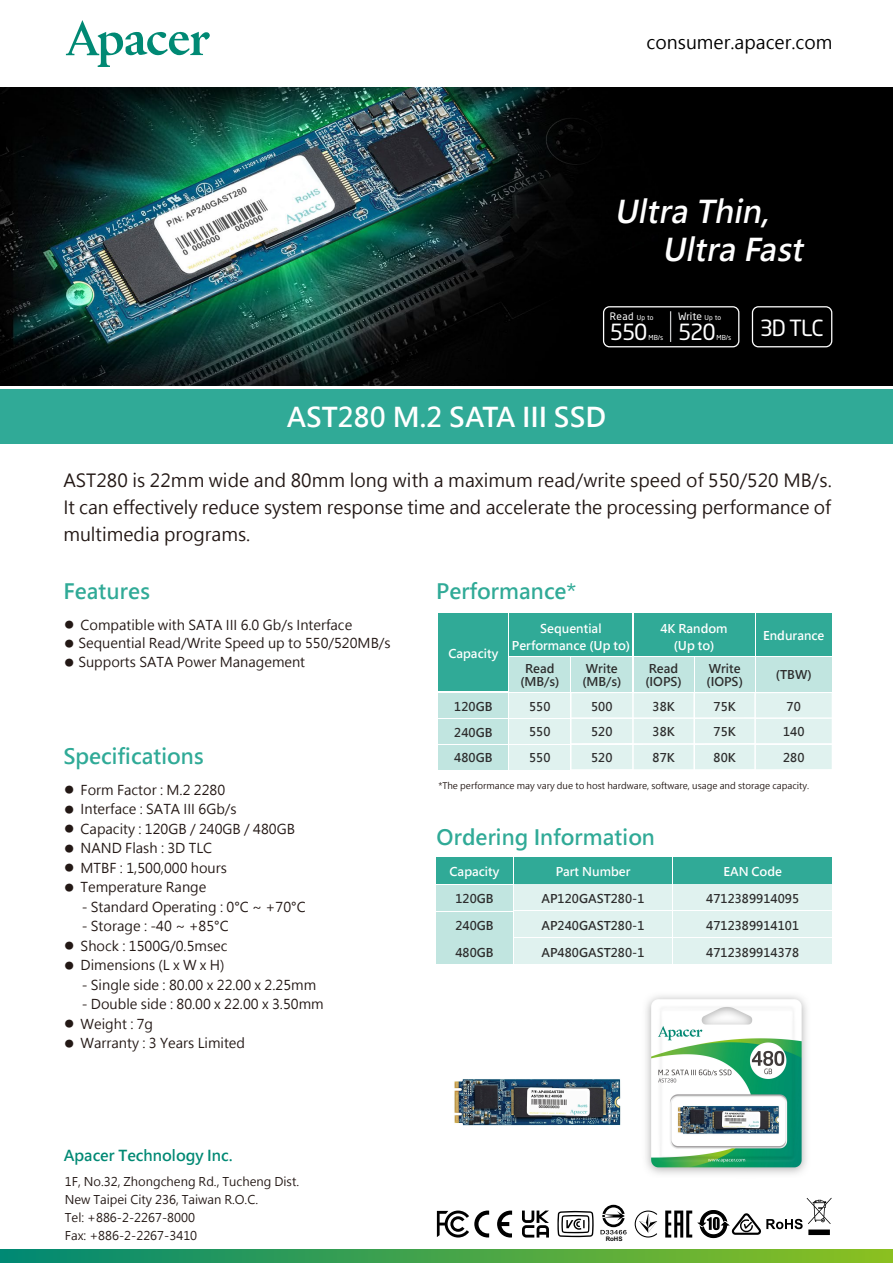
<style>
.page{position:relative;width:893px;height:1263px;background:#fff}
.page>*{position:absolute;margin:0;border:0;box-sizing:border-box;transform-origin:0 0}
.t1{font:italic 700 31.05px/37.2px "Microsoft Jheng Hei";color:#fff}
.t2{font:700 27px "Microsoft Jheng Hei";color:#fff}
.t3{font:22.05px "Neo Sans Std";letter-spacing:-.05em;color:#fff}
.t4{font:700 21px "Microsoft Jheng Hei";color:#30aa97}
.t5{font:18px/27px "Microsoft Jheng Hei";letter-spacing:-.005em;color:#231815;text-align:justify}
.t6{font:18px "Microsoft Jheng Hei";color:#000}
.t7{font:700 15px "Microsoft Jheng Hei";color:#008974}
.t8{font:13.5px "Microsoft Jheng Hei";color:#231815}
.t9{font:700 12px/13.5px "Microsoft Jheng Hei";color:#2d2d2d}
.t10{font:12px/18px "Microsoft Jheng Hei";color:#231815}
.t11{font:700 12px/16.5px "Microsoft Jheng Hei";color:#fff;text-align:center}
.t12{font:10.2px "Neo Sans";color:#fff}
.t13{font:9px "Microsoft Jheng Hei";color:#231815}
.t14{font:6.75px "Neo Sans";color:#fff}
.t15{font:700 6.15px "Arial";color:#000}
.s1{font-size:6.75px}
.s2{font-family:"Adobe Ming Std";font-weight:300;font-size:9px}
</style>
<div class="page">
<div style="left:0;top:389px;width:893px;height:55px;background:#30aa97"></div>
<svg style="left:66px;top:20px;width:144px;height:47px"></svg>
<svg style="left:0;top:1249px;width:893px;height:14px;background:#45a449"></svg>
<div style="left:0;top:87px;width:893px;height:299px;background:#000"></div>
<img style="left:0;top:87px;width:833px;height:299px">
<div style="left:436px;top:857px;width:77px;height:26px;background:#30aa97"></div>
<div style="left:436px;top:885px;width:77px;height:25px;background:#c1e5e0"></div>
<div style="left:514px;top:885px;width:158px;height:25px;background:#e0f2ef"></div>
<div style="left:514px;top:912px;width:158px;height:25px;background:#e0f2ef"></div>
<div style="left:514px;top:938px;width:158px;height:26px;background:#e0f2ef"></div>
<div style="left:674px;top:885px;width:158px;height:25px;background:#e0f2ef"></div>
<div style="left:674px;top:912px;width:158px;height:25px;background:#e0f2ef"></div>
<div style="left:674px;top:938px;width:158px;height:26px;background:#e0f2ef"></div>
<div style="left:436px;top:912px;width:77px;height:25px;background:#c1e5e0"></div>
<div style="left:436px;top:938px;width:77px;height:26px;background:#c1e5e0"></div>
<div style="left:514px;top:857px;width:158px;height:26px;background:#30aa97"></div>
<div style="left:674px;top:857px;width:158px;height:26px;background:#30aa97"></div>
<svg style="left:522px;top:1210px;width:27px;height:27px"></svg>
<svg style="left:497px;top:1210px;width:15px;height:27px"></svg>
<svg style="left:437px;top:1210px;width:52px;height:27px"></svg>
<svg style="left:557px;top:1211px;width:37px;height:26px"></svg>
<svg style="left:600px;top:1205px;width:27px;height:29px"></svg>
<svg style="left:635px;top:1210px;width:22px;height:27px"></svg>
<svg style="left:665px;top:1198px;width:167px;height:40px"></svg>
<hr style="left:670px;top:311px;width:1px;height:31px;background:#c8c9ca">
<div style="left:603px;top:306px;width:136px;height:41px;border:1px solid #fff;border-radius:6px"></div>
<div style="left:752px;top:306px;width:80px;height:41px;border:1px solid #fff;border-radius:6px"></div>
<div style="left:438px;top:613px;width:70px;height:78px;background:#30aa97"></div>
<div style="left:438px;top:693px;width:70px;height:24px;background:#c1e5e0"></div>
<div style="left:510px;top:693px;width:60px;height:24px;background:#e0f2ef"></div>
<div style="left:571px;top:693px;width:61px;height:24px;background:#e0f2ef"></div>
<div style="left:510px;top:719px;width:60px;height:24px;background:#e0f2ef"></div>
<div style="left:571px;top:719px;width:61px;height:24px;background:#e0f2ef"></div>
<div style="left:510px;top:745px;width:60px;height:24px;background:#e0f2ef"></div>
<div style="left:571px;top:745px;width:61px;height:24px;background:#e0f2ef"></div>
<div style="left:634px;top:693px;width:59px;height:24px;background:#e0f2ef"></div>
<div style="left:695px;top:693px;width:59px;height:24px;background:#e0f2ef"></div>
<div style="left:634px;top:719px;width:59px;height:24px;background:#e0f2ef"></div>
<div style="left:695px;top:719px;width:59px;height:24px;background:#e0f2ef"></div>
<div style="left:634px;top:745px;width:59px;height:24px;background:#e0f2ef"></div>
<div style="left:695px;top:745px;width:59px;height:24px;background:#e0f2ef"></div>
<div style="left:756px;top:693px;width:76px;height:24px;background:#e0f2ef"></div>
<div style="left:756px;top:719px;width:76px;height:24px;background:#e0f2ef"></div>
<div style="left:756px;top:745px;width:76px;height:24px;background:#e0f2ef"></div>
<div style="left:438px;top:719px;width:70px;height:24px;background:#c1e5e0"></div>
<div style="left:438px;top:745px;width:70px;height:24px;background:#c1e5e0"></div>
<div style="left:634px;top:657px;width:59px;height:34px;background:#c1e5e0"></div>
<div style="left:695px;top:657px;width:59px;height:34px;background:#c1e5e0"></div>
<div style="left:756px;top:657px;width:76px;height:34px;background:#c1e5e0"></div>
<div style="left:510px;top:657px;width:60px;height:34px;background:#c1e5e0"></div>
<div style="left:571px;top:657px;width:61px;height:34px;background:#c1e5e0"></div>
<div style="left:756px;top:613px;width:76px;height:42px;background:#30aa97"></div>
<div style="left:510px;top:613px;width:122px;height:42px;background:#30aa97"></div>
<div style="left:634px;top:613px;width:120px;height:42px;background:#30aa97"></div>
<img style="left:454px;top:1079px;width:167px;height:47px">
<img style="left:646px;top:995px;width:161px;height:179px">
<h3 class="t6" style="left:646px;top:32px;width:188px">consumer.apacer.com</h3>
<h1 class="t1" style="left:662px;top:193px;width:149px;text-indent:-48px">Ultra Thin,<br>Ultra Fast</h1>
<p class="t12" style="left:610px;top:311px;width:45px">Read <span class="s1">Up to</span></p>
<h3 class="t3" style="left:610px;top:319px;width:39px">550</h3>
<p class="t14" style="left:648px;top:334px;width:16px">MB/s</p>
<p class="t12" style="left:678px;top:311px;width:45px">Write <span class="s1">Up to</span></p>
<h3 class="t3" style="left:678px;top:319px;width:39px">520</h3>
<p class="t14" style="left:716px;top:334px;width:16px">MB/s</p>
<h2 class="t2" style="left:287px;top:401px;width:321px">AST280 M.2 SATA III SSD</h2>
<h3 class="t3" style="left:760px;top:314px;width:65px">3D TLC</h3>
<h3 class="t5" style="left:63px;top:467px;width:770px">AST280 is 22mm wide and 80mm long with a maximum read/write speed of 550/520 MB/s.<br>It can effectively reduce system response time and accelerate the processing performance of multimedia programs.</h3>
<h3 class="t4" style="left:63px;top:578px;width:88px">Features</h3>
<h3 class="t4" style="left:436px;top:578px;width:142px">Performance*</h3>
<p class="t8" style="left:65px;top:616px;width:289px"><span class="s2">●</span> Compatible with SATA III 6.0 Gb/s Interface</p>
<p class="t8" style="left:65px;top:635px;width:327px"><span class="s2">●</span> Sequential Read/Write Speed up to 550/520MB/s</p>
<p class="t8" style="left:65px;top:654px;width:242px"><span class="s2">●</span> Supports SATA Power Management</p>
<h3 class="t4" style="left:63px;top:743px;width:142px">Specifications</h3>
<p class="t8" style="left:65px;top:781px;width:162px"><span class="s2">●</span> Form Factor : M.2 2280</p>
<p class="t8" style="left:65px;top:801px;width:173px"><span class="s2">●</span> Interface : SATA III 6Gb/s</p>
<p class="t8" style="left:65px;top:820px;width:232px"><span class="s2">●</span> Capacity : 120GB / 240GB / 480GB</p>
<p class="t8" style="left:65px;top:840px;width:149px"><span class="s2">●</span> NAND Flash : 3D TLC</p>
<p class="t8" style="left:65px;top:859px;width:164px"><span class="s2">●</span> MTBF : 1,500,000 hours</p>
<p class="t8" style="left:65px;top:879px;width:143px"><span class="s2">●</span> Temperature Range</p>
<p class="t8" style="left:82px;top:898px;width:226px">- Standard Operating : 0°C ~ +70°C</p>
<p class="t8" style="left:82px;top:918px;width:149px">- Storage : -40 ~ +85°C</p>
<p class="t8" style="left:65px;top:937px;width:164px"><span class="s2">●</span> Shock : 1500G/0.5msec</p>
<p class="t8" style="left:65px;top:957px;width:161px"><span class="s2">●</span> Dimensions (L x W x H)</p>
<p class="t8" style="left:82px;top:976px;width:236px">- Single side : 80.00 x 22.00 x 2.25mm</p>
<p class="t8" style="left:82px;top:996px;width:243px">- Double side : 80.00 x 22.00 x 3.50mm</p>
<p class="t8" style="left:65px;top:1015px;width:90px"><span class="s2">●</span> Weight : 7g</p>
<p class="t8" style="left:65px;top:1035px;width:182px"><span class="s2">●</span> Warranty : 3 Years Limited</p>
<p class="t7" style="left:64px;top:1146px;width:170px">Apacer Technology Inc.</p>
<p class="t10" style="left:65px;top:1172px;width:236px">1F, No.32, Zhongcheng Rd., Tucheng Dist.<br>New Taipei City 236, Taiwan R.O.C.<br>Tel: +886-2-2267-8000<br>Fax: +886-2-2267-3410</p>
<p class="t11" style="left:448px;top:645px;width:51px">Capacity</p>
<p class="t11" style="left:512px;top:620px;width:120px">Sequential<br>Performance (Up to)</p>
<p class="t11" style="left:660px;top:620px;width:69px">4K Random (Up to)</p>
<p class="t11" style="left:763px;top:627px;width:63px">Endurance</p>
<p class="t9" style="left:520px;top:661px;width:41px;text-align:center">Read (MB/s)</p>
<p class="t9" style="left:582px;top:661px;width:41px">Write (MB/s)</p>
<p class="t9" style="left:645px;top:661px;width:38px">Read (IOPS)</p>
<p class="t9" style="left:706px;top:661px;width:38px">Write (IOPS)</p>
<p class="t9" style="left:776px;top:668px;width:37px">(TBW)</p>
<p class="t9" style="left:454px;top:699px;width:40px">120GB</p>
<p class="t9" style="left:529px;top:699px;width:23px">550</p>
<p class="t9" style="left:591px;top:699px;width:23px">500</p>
<p class="t9" style="left:529px;top:725px;width:23px">550</p>
<p class="t9" style="left:591px;top:725px;width:23px">520</p>
<p class="t9" style="left:529px;top:751px;width:23px">550</p>
<p class="t9" style="left:591px;top:751px;width:23px">520</p>
<p class="t9" style="left:454px;top:719px;width:40px;line-height:25.8px">240GB<br>480GB</p>
<p class="t9" style="left:652px;top:699px;width:24px">38K</p>
<p class="t9" style="left:714px;top:699px;width:24px">75K</p>
<p class="t9" style="left:652px;top:725px;width:24px">38K</p>
<p class="t9" style="left:714px;top:725px;width:24px">75K</p>
<p class="t9" style="left:652px;top:751px;width:24px">87K</p>
<p class="t9" style="left:714px;top:751px;width:24px">80K</p>
<p class="t9" style="left:783px;top:693px;width:23px;line-height:26px">70<br>140<br>280</p>
<p class="t13" style="left:438px;top:780px;width:372px">*The performance may vary due to host hardware, software, usage and storage capacity.</p>
<h3 class="t4" style="left:437px;top:824px;width:220px">Ordering Information</h3>
<p class="t11" style="left:450px;top:863px;width:51px">Capacity</p>
<p class="t9" style="left:455px;top:892px;width:40px">120GB</p>
<p class="t9" style="left:541px;top:892px;width:105px">AP120GAST280-1</p>
<p class="t9" style="left:541px;top:918px;width:105px">AP240GAST280-1</p>
<p class="t9" style="left:541px;top:945px;width:105px">AP480GAST280-1</p>
<p class="t11" style="left:556px;top:863px;width:76px">Part Number</p>
<p class="t11" style="left:723px;top:863px;width:60px">EAN Code</p>
<p class="t9" style="left:706px;top:892px;width:94px">4712389914095</p>
<p class="t9" style="left:706px;top:918px;width:94px">4712389914101</p>
<p class="t9" style="left:706px;top:945px;width:94px">4712389914378</p>
<p class="t9" style="left:455px;top:919px;width:40px">240GB</p>
<p class="t9" style="left:455px;top:945px;width:40px">480GB</p>
<p class="t15" style="left:606px;top:1234px;width:18px">RoHS</p>
</div>
